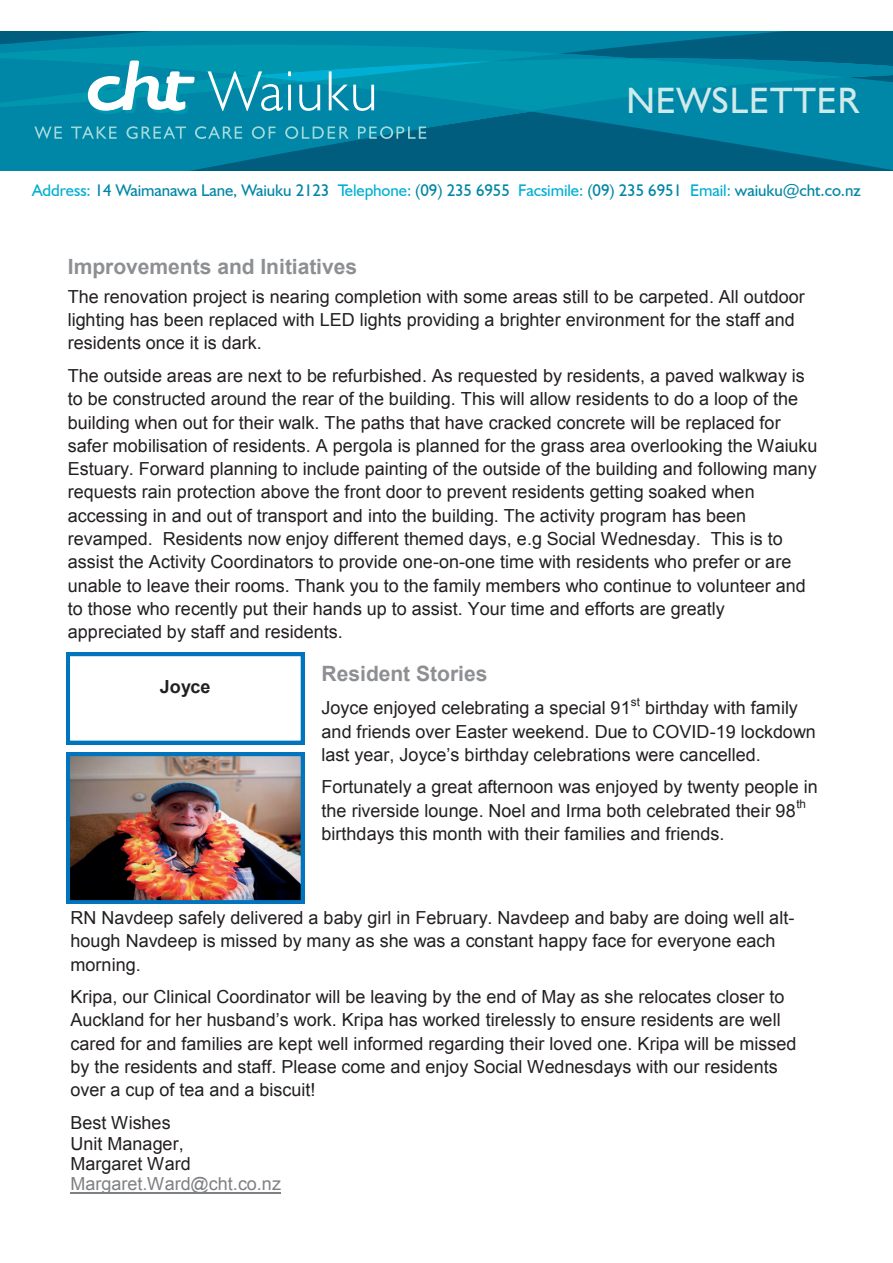
<style>
.page{position:relative;width:893px;height:1263px;background:#fff}
.page>*{position:absolute;margin:0;border:0;box-sizing:border-box;transform-origin:0 0}
.t1{font:300 57px "Humanist 521 BT";letter-spacing:.025em;color:#fff}
.t2{font:36.75px "Humanist 521 BT";letter-spacing:.025em;color:#ceeaeb}
.t3{font:700 21.15px "Arial";color:#8d8f92}
.t4{font:700 21px "Arial";color:#8d8f92}
.t5{font:18px/23.2px "Arial";color:#231f20}
.t6{font:18px "Arial";color:#7e8083}
.t7{font:700 18px "Arial";color:#231f20}
.t8{font:16.8px "Humanist 521 BT";letter-spacing:-.005em;color:#0086a6}
.t9{font:11.7px "Arial";color:#231f20}
.s1{color:#00afd3}
</style>
<div class="page">
<svg style="left:0;top:31px;width:893px;height:8px;background:#007a9a"></svg>
<svg style="left:0;top:39px;width:893px;height:132px;background:#0683a0"></svg>
<hr style="left:71px;top:1192px;width:210px;height:1px;background:#7e8083">
<img style="left:66px;top:752px;width:238px;height:152px">
<svg style="left:66px;top:652px;width:238px;height:92px"></svg>
<h1 class="t1" style="left:208px;top:56px;width:171px">Waiuku</h1>
<h2 class="t2" style="left:626px;top:78px;width:234px">NEWSLETTER</h2>
<p class="t8" style="left:32px;top:179px;width:830px"><span class="s1">Address:</span> 14 Waimanawa Lane, Waiuku 2123 <span class="s1">Telephone:</span> (09) 235 6955 <span class="s1">Facsimile:</span> (09) 235 6951 <span class="s1">Email:</span> waiuku@cht.co.nz</p>
<p class="t4" style="left:68px;top:251px;width:291px">Improvements and Initiatives</p>
<p class="t5" style="left:68px;top:285px;width:739px">The renovation project is nearing completion with some areas still to be carpeted. All outdoor lighting has been replaced with LED lights providing a brighter environment for the staff and residents once it is dark.</p>
<p class="t5" style="left:68px;top:364px;width:751px">The outside areas are next to be refurbished. As requested by residents, a paved walkway is to be constructed around the rear of the building. This will allow residents to do a loop of the building when out for their walk. The paths that have cracked concrete will be replaced for safer mobilisation of residents. A pergola is planned for the grass area overlooking the Waiuku Estuary. Forward planning to include painting of the outside of the building and following many requests rain protection above the front door to prevent residents getting soaked when accessing in and out of transport and into the building. The activity program has been revamped. Residents now enjoy different themed days, e.g Social Wednesday. This is to assist the Activity Coordinators to provide one-on-one time with residents who prefer or are unable to leave their rooms. Thank you to the family members who continue to volunteer and to those who recently put their hands up to assist. Your time and efforts are greatly appreciated by staff and residents.</p>
<p class="t3" style="left:322px;top:658px;width:167px">Resident Stories</p>
<p class="t5" style="left:322px;top:696px;width:311px">Joyce enjoyed celebrating a special 91</p>
<p class="t9" style="left:631px;top:694px;width:11px">st</p>
<p class="t7" style="left:160px;top:674px;width:52px">Joyce</p>
<p class="t5" style="left:322px;top:696px;width:496px;text-indent:323px">birthday with family and friends over Easter weekend. Due to COVID-19 lockdown last year, Joyce’s birthday celebrations were cancelled.</p>
<p class="t5" style="left:322px;top:775px;width:498px">Fortunately a great afternoon was enjoyed by twenty people in the riverside lounge. Noel and Irma both celebrated their 98</p>
<p class="t9" style="left:796px;top:796px;width:11px">th</p>
<p class="t5" style="left:322px;top:822px;width:404px">birthdays this month with their families and friends.</p>
<p class="t5" style="left:71px;top:906px;width:725px">RN Navdeep safely delivered a baby girl in February. Navdeep and baby are doing well alt&shy;hough Navdeep is missed by many as she was a constant happy face for everyone each morning.</p>
<p class="t5" style="left:71px;top:985px;width:727px">Kripa, our Clinical Coordinator will be leaving by the end of May as she relocates closer to Auckland for her husband’s work. Kripa has worked tirelessly to ensure residents are well cared for and families are kept well informed regarding their loved one. Kripa will be missed by the residents and staff. Please come and enjoy Social Wednesdays with our residents over a cup of tea and a biscuit!</p>
<p class="t5" style="left:71px;top:1111px;width:122px;line-height:21px">Best Wishes<br>Unit Manager,<br>Margaret Ward</p>
<p class="t6" style="left:71px;top:1171px;width:212px">Margaret.Ward@cht.co.nz</p>
</div>
